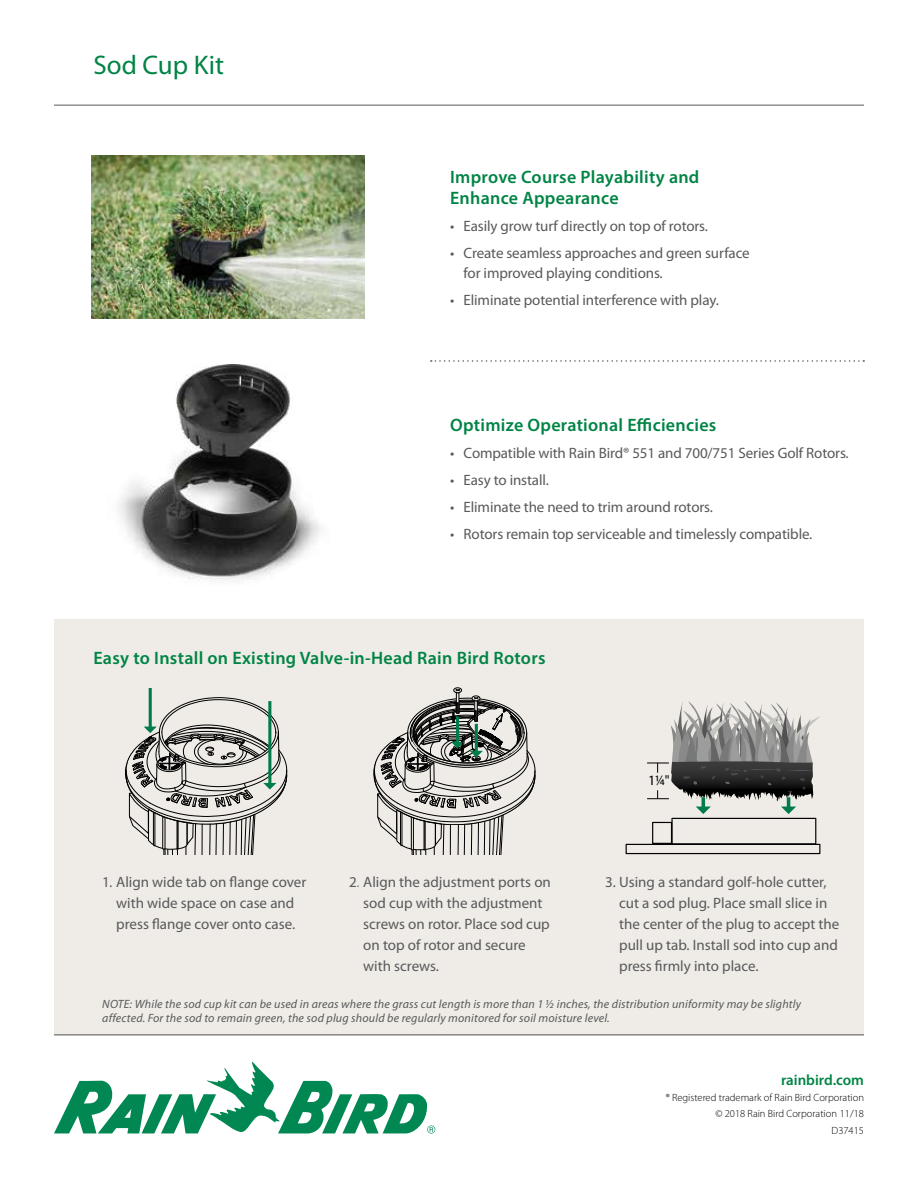
<style>
.page{position:relative;width:918px;height:1188px;background:#fff}
.page>*{position:absolute;margin:0;border:0;box-sizing:border-box;transform-origin:0 0}
.t1{font:27px "Myriad Pro";color:#008445}
.t2{font:600 18px/21px "Myriad Pro";letter-spacing:.015em;color:#008445}
.t3{font:15px/21px "Myriad Pro";letter-spacing:-.01em;color:#58595b}
.t4{font:600 15px "Myriad Pro";color:#008445}
.t5{font:14.25px "Myriad Pro";color:#000}
.t6{font:italic 12px/14.4px "Myriad Pro";letter-spacing:.015em;color:#58595b}
.t7{font:300 10.5px/16.5px "Myriad Pro";color:#000;text-align:right}
</style>
<div class="page">
<div style="left:54px;top:619px;width:810px;height:416px;background:#efece7"></div>
<hr style="left:54px;top:105px;width:810px;height:1px;background:#58595b">
<hr style="left:54px;top:1034px;width:810px;height:1px;background:#58595b">
<svg style="left:54px;top:1062px;width:381px;height:72px"></svg>
<img style="left:92px;top:156px;width:273px;height:163px">
<img style="left:119px;top:364px;width:203px;height:216px">
<svg style="left:431px;top:360px;width:433px;height:2px"></svg>
<hr style="left:149px;top:688px;width:3px;height:39px;background:#008752">
<svg style="left:125px;top:697px;width:162px;height:157px"></svg>
<div style="left:453px;top:688px;width:9px;height:5px;border:1px solid #000;border-radius:50%"></div>
<svg style="left:374px;top:689px;width:162px;height:165px"></svg>
<div style="left:671px;top:818px;width:145px;height:26px;border:1px solid #000"></div>
<div style="left:626px;top:844px;width:194px;height:10px;border:1px solid #000"></div>
<div style="left:652px;top:822px;width:20px;height:22px;border:1px solid #000"></div>
<svg style="left:647px;top:701px;width:173px;height:113px"></svg>
<h1 class="t1" style="left:93px;top:50px;width:132px">Sod Cup Kit</h1>
<p class="t2" style="left:450px;top:166px;width:251px">Improve Course Playability and<br>Enhance Appearance</p>
<p class="t3" style="left:450px;top:216px;width:259px">• Easily grow turf directly on top of rotors.</p>
<p class="t3" style="left:464px;top:243px;width:288px;line-height:20.2px;text-indent:-14px">• Create seamless approaches and green surface for improved playing conditions.</p>
<p class="t3" style="left:450px;top:290px;width:270px">• Eliminate potential interference with play.</p>
<p class="t2" style="left:450px;top:414px;width:268px">Optimize Operational Efficiencies</p>
<p class="t3" style="left:450px;top:443px;width:400px">• Compatible with Rain Bird® 551 and 700/751 Series Golf Rotors.</p>
<p class="t3" style="left:450px;top:470px;width:100px">• Easy to install.</p>
<p class="t3" style="left:450px;top:497px;width:264px">• Eliminate the need to trim around rotors.</p>
<p class="t3" style="left:450px;top:524px;width:364px">• Rotors remain top serviceable and timelessly compatible.</p>
<p class="t2" style="left:93px;top:647px;width:454px">Easy to Install on Existing Valve-in-Head Rain Bird Rotors</p>
<p class="t5" style="left:648px;top:771px;width:23px">11⁄4"</p>
<p class="t3" style="left:102px;top:871px;width:206px;text-align:center">1. Align wide tab on flange cover with wide space on case and press flange cover onto case.</p>
<p class="t3" style="left:363px;top:871px;width:189px;text-indent:-14px">2. Align the adjustment ports on sod cup with the adjustment screws on rotor. Place sod cup on top of rotor and secure with screws.</p>
<p class="t3" style="left:619px;top:871px;width:222px;text-indent:-14px">3. Using a standard golf-hole cutter, cut a sod plug. Place small slice in the center of the plug to accept the pull up tab. Install sod into cup and press firmly into place.</p>
<p class="t6" style="left:102px;top:997px;width:700px">NOTE: While the sod cup kit can be used in areas where the grass cut length is more than 1 1/2 inches, the distribution uniformity may be slightly affected. For the sod to remain green, the sod plug should be regularly monitored for soil moisture level.</p>
<p class="t4" style="left:781px;top:1070px;width:84px">rainbird.com</p>
<p class="t7" style="left:666px;top:1089px;width:200px">® Registered trademark of Rain Bird Corporation © 2018 Rain Bird Corporation 11/18<br>D37415</p>
</div>
